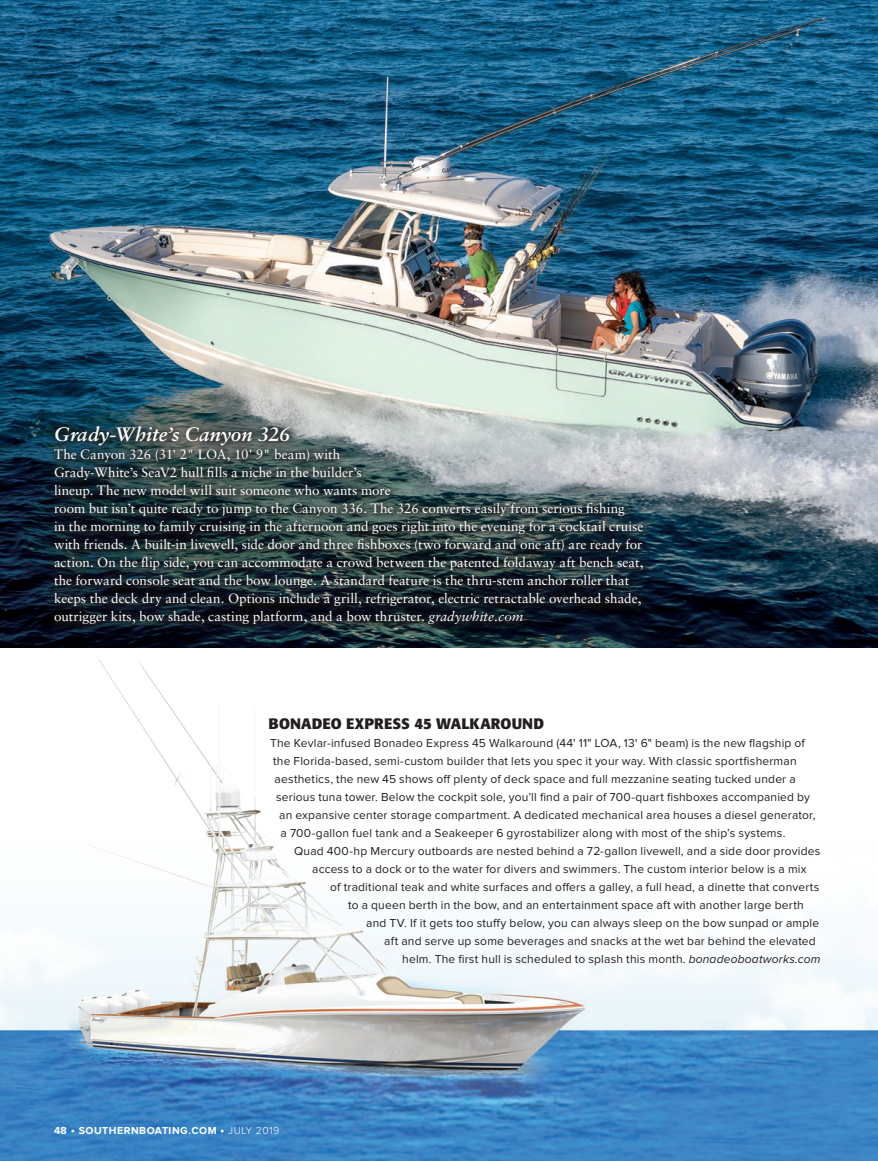
<style>
.page{position:relative;width:878px;height:1161px;background:#fff}
.page>*{position:absolute;margin:0;border:0;box-sizing:border-box;transform-origin:0 0}
.t1{font:italic 700 19.5px "Sabon";color:#fff}
.t2{font:700 15px "Formata";letter-spacing:.01em;color:#231f20}
.t3{font:13.5px/18px "Sabon";letter-spacing:-.005em;color:#fff}
.t4{font:12px "Proxima Nova";letter-spacing:.015em;color:#231f20}
.t5{font:700 10.5px "Proxima Nova";letter-spacing:.05em;color:#fff}
.s1{font-style:italic}
.s2{font-size:12px}
.s3{font-weight:300}
</style>
<div class="page">
<img style="left:0;top:660px;width:878px;height:501px">
<img style="left:0;top:0;width:878px;height:648px">
<div style="left:46px;top:418px;width:607px;height:217px;background:#231f20;opacity:.75"></div>
<h1 class="t1" style="left:54px;top:422px;width:237px">Grady-White’s Canyon 326</h1>
<p class="t3" style="left:54px;top:445px;width:591px">The Canyon 326 (31' 2" LOA, 10' 9" beam) with<br>Grady-White’s SeaV2 hull fills a niche in the builder’s<br>lineup. The new model will suit someone who wants more<br>room but isn’t quite ready to jump to the Canyon 336. The 326 converts easily from serious fishing<br>in the morning to family cruising in the afternoon and goes right into the evening for a cocktail cruise with friends. A built-in livewell, side door and three fishboxes (two forward and one aft) are ready for action. On the flip side, you can accommodate a crowd between the patented foldaway aft bench seat, the forward console seat and the bow lounge. A standard feature is the thru-stem anchor roller that keeps the deck dry and clean. Options include a grill, refrigerator, electric retractable overhead shade, outrigger kits, bow shade, casting platform, and a bow thruster. <span class="s1">gradywhite.com</span></p>
<p class="t2" style="left:268px;top:714px;width:277px">BONADEO EXPRESS 45 WALKAROUND</p>
<p class="t4" style="left:270px;top:738px;width:536px">The Kevlar-infused Bonadeo Express 45 Walkaround (44' 11" LOA, 13' 6" beam) is the new flagship of</p>
<p class="t4" style="left:273px;top:756px;width:525px">the Florida-based, semi-custom builder that lets you spec it your way. With classic sportfisherman</p>
<p class="t4" style="left:274px;top:774px;width:522px">aesthetics, the new 45 shows off plenty of deck space and full mezzanine seating tucked under a</p>
<p class="t4" style="left:276px;top:792px;width:535px">serious tuna tower. Below the cockpit sole, you’ll find a pair of 700-quart fishboxes accompanied by</p>
<p class="t4" style="left:279px;top:810px;width:538px">an expansive center storage compartment. A dedicated mechanical area houses a diesel generator,</p>
<p class="t4" style="left:280px;top:828px;width:506px">a 700-gallon fuel tank and a Seakeeper 6 gyrostabilizer along with most of the ship’s systems.</p>
<p class="t4" style="left:294px;top:846px;width:527px">Quad 400-hp Mercury outboards are nested behind a 72-gallon livewell, and a side door provides</p>
<p class="t4" style="left:312px;top:864px;width:496px">access to a dock or to the water for divers and swimmers. The custom interior below is a mix</p>
<p class="t4" style="left:330px;top:882px;width:490px">of traditional teak and white surfaces and offers a galley, a full head, a dinette that converts</p>
<p class="t4" style="left:348px;top:900px;width:457px">to a queen berth in the bow, and an entertainment space aft with another large berth</p>
<p class="t4" style="left:366px;top:918px;width:454px">and TV. If it gets too stuffy below, you can always sleep on the bow sunpad or ample</p>
<p class="t4" style="left:384px;top:936px;width:433px">aft and serve up some beverages and snacks at the wet bar behind the elevated</p>
<p class="t4" style="left:402px;top:954px;width:420px">helm. The first hull is scheduled to splash this month. <span class="s1">bonadeoboatworks.com</span></p>
<p class="t5" style="left:54px;top:1126px;width:227px">48 <span class="s2">•</span> SOUTHERNBOATING.COM <span class="s2">•</span> <span class="s3">JULY 2019</span></p>
</div>
